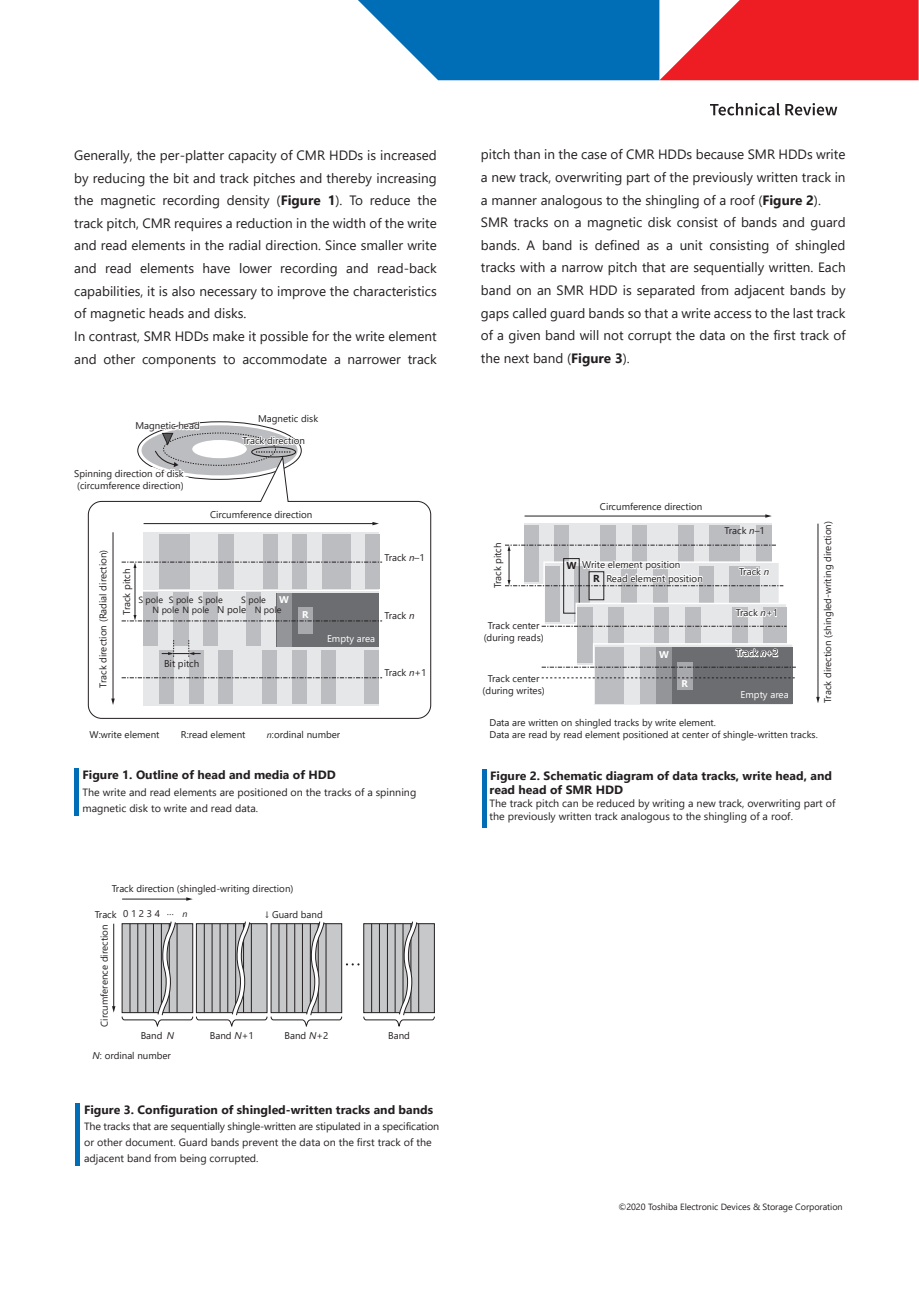
<style>
.page{position:relative;width:919px;height:1289px;background:#fff}
.page>*{position:absolute;margin:0;border:0;box-sizing:border-box;transform-origin:0 0}
.t1{font:13.5px/22.6px "Segoe UI";color:#231f20}
.t2{font:700 12px/14.4px "Segoe UI";color:#231f20}
.t3{font:10.5px/15.8px "Segoe UI";color:#231f20}
.t4{font:700 10.05px "Segoe UI";color:#231f20}
.t5{font:9.75px/12px "Segoe UI";color:#231f20}
.t6{font:9.75px "Segoe UI";color:#fff}
.t7{font:700 9.75px "Segoe UI";color:#fff}
.t8{font:9px/10.6px "Segoe UI";letter-spacing:-.005em;color:#231f20}
.s1{font-weight:700}
.s2{font-size:9.75px}
.s3{font-style:italic}
.s4{font-style:italic;font-size:9px}
</style>
<div class="page">
<svg style="left:358px;top:0;width:560px;height:80px;background:#806287"></svg>
<svg style="left:710px;top:103px;width:69px;height:12px"></svg>
<svg style="left:785px;top:103px;width:52px;height:12px"></svg>
<hr style="left:76px;top:1103px;width:4px;height:62px;background:#006db7">
<div style="left:141px;top:425px;width:156px;height:50px;background:#bcbdc0;border-radius:50%"></div>
<div style="left:192px;top:440px;width:55px;height:18px;background:#fff;border-radius:50%"></div>
<svg style="left:88px;top:456px;width:343px;height:262px"></svg>
<div style="left:143px;top:591px;width:236px;height:114px;background:#e6e7e9"></div>
<div style="left:143px;top:532px;width:236px;height:58px;background:#e6e7e9"></div>
<div style="left:276px;top:593px;width:102px;height:53px;background:#6c6d70"></div>
<div style="left:159px;top:534px;width:31px;height:55px;background:#bcbdc0"></div>
<div style="left:218px;top:534px;width:15px;height:55px;background:#bcbdc0"></div>
<div style="left:262px;top:534px;width:15px;height:55px;background:#bcbdc0"></div>
<div style="left:292px;top:534px;width:15px;height:55px;background:#bcbdc0"></div>
<div style="left:322px;top:534px;width:15px;height:55px;background:#bcbdc0"></div>
<div style="left:337px;top:534px;width:13px;height:55px;background:#bcbdc0"></div>
<div style="left:365px;top:534px;width:14px;height:55px;background:#bcbdc0"></div>
<div style="left:143px;top:592px;width:15px;height:54px;background:#bcbdc0"></div>
<div style="left:174px;top:592px;width:15px;height:54px;background:#bcbdc0"></div>
<div style="left:203px;top:592px;width:15px;height:54px;background:#bcbdc0"></div>
<div style="left:246px;top:592px;width:15px;height:54px;background:#bcbdc0"></div>
<div style="left:276px;top:593px;width:15px;height:53px;background:#939598"></div>
<div style="left:298px;top:607px;width:15px;height:27px;background:#a8a9ad"></div>
<div style="left:159px;top:650px;width:14px;height:54px;background:#bcbdc0"></div>
<div style="left:189px;top:650px;width:15px;height:54px;background:#bcbdc0"></div>
<div style="left:218px;top:650px;width:15px;height:54px;background:#bcbdc0"></div>
<div style="left:262px;top:650px;width:15px;height:54px;background:#bcbdc0"></div>
<div style="left:291px;top:650px;width:15px;height:54px;background:#bcbdc0"></div>
<div style="left:321px;top:650px;width:15px;height:54px;background:#bcbdc0"></div>
<div style="left:364px;top:650px;width:15px;height:54px;background:#bcbdc0"></div>
<svg style="left:241px;top:434px;width:61px;height:18px"></svg>
<hr style="left:144px;top:523px;width:229px;height:1px;background:#231f20">
<svg style="left:372px;top:522px;width:7px;height:3px"></svg>
<hr style="left:113px;top:532px;width:1px;height:167px;background:#231f20">
<svg style="left:111px;top:698px;width:4px;height:7px"></svg>
<hr style="left:135px;top:567px;width:1px;height:49px;background:#231f20">
<svg style="left:122px;top:562px;width:260px;height:6px"></svg>
<svg style="left:122px;top:615px;width:260px;height:6px"></svg>
<svg style="left:122px;top:677px;width:260px;height:1px"></svg>
<svg style="left:162px;top:640px;width:39px;height:17px"></svg>
<div style="left:251px;top:446px;width:45px;height:11px;border:1px solid #231f20;border-radius:50%"></div>
<svg style="left:88px;top:422px;width:113px;height:73px"></svg>
<div style="left:524px;top:523px;width:247px;height:61px;background:#e6e7e9"></div>
<div style="left:524px;top:525px;width:15px;height:57px;background:#bcbdc0"></div>
<div style="left:554px;top:525px;width:15px;height:57px;background:#bcbdc0"></div>
<div style="left:600px;top:525px;width:16px;height:57px;background:#bcbdc0"></div>
<div style="left:632px;top:525px;width:14px;height:57px;background:#bcbdc0"></div>
<div style="left:678px;top:525px;width:15px;height:57px;background:#bcbdc0"></div>
<div style="left:708px;top:525px;width:31px;height:57px;background:#bcbdc0"></div>
<div style="left:755px;top:525px;width:16px;height:57px;background:#bcbdc0"></div>
<hr style="left:817px;top:523px;width:1px;height:175px;background:#231f20">
<svg style="left:816px;top:697px;width:3px;height:6px"></svg>
<hr style="left:524px;top:515px;width:242px;height:1px;background:#231f20">
<svg style="left:765px;top:514px;width:6px;height:4px"></svg>
<svg style="left:505px;top:545px;width:290px;height:160px"></svg>
<hr style="left:74px;top:768px;width:4px;height:47px;background:#006db7">
<hr style="left:482px;top:769px;width:4px;height:58px;background:#006db7">
<hr style="left:113px;top:923px;width:1px;height:84px;background:#231f20">
<svg style="left:112px;top:1006px;width:3px;height:6px"></svg>
<hr style="left:122px;top:898px;width:65px;height:1px;background:#231f20">
<svg style="left:186px;top:897px;width:7px;height:3px"></svg>
<svg style="left:122px;top:921px;width:313px;height:105px"></svg>
<p class="t1" style="left:74px;top:143px;width:364px">Generally, the per-platter capacity of CMR HDDs is increased by reducing the bit and track pitches and thereby increasing the magnetic recording density (<span class="s1">Figure 1</span>). To reduce the track pitch, CMR requires a reduction in the width of the write and read elements in the radial direction. Since smaller write and read elements have lower recording and read-back capabilities, it is also necessary to improve the characteristics of magnetic heads and disks.<br>In contrast, SMR HDDs make it possible for the write element and other components to accommodate a narrower track</p>
<p class="t5" style="left:135px;top:419px;width:66px">Magnetic head</p>
<p class="t5" style="left:74px;top:466px;width:111px">Spinning direction of disk (circumference direction)</p>
<p class="t5" style="left:258px;top:412px;width:62px">Magnetic disk</p>
<p class="t5" style="left:242px;top:434px;width:64px">Track direction</p>
<p class="t5" style="left:210px;top:507px;width:104px">Circumference direction</p>
<p class="t5" style="left:96px;top:687px;width:139px;rotate:-90deg">Track direction (Radial direction)</p>
<p class="t5" style="left:120px;top:614px;width:47px;rotate:-90deg">Track pitch</p>
<p class="t8" style="left:138px;top:593px;width:86px">S pole S pole S pole</p>
<p class="t8" style="left:152px;top:593px;width:130px;text-indent:89px">S pole<br>N pole N pole <span class="s2">N pole</span> N pole</p>
<p class="t7" style="left:279px;top:590px;width:11px">W</p>
<p class="t7" style="left:302px;top:605px;width:8px">R</p>
<p class="t5" style="left:164px;top:657px;width:37px">Bit pitch</p>
<p class="t5" style="left:384px;top:551px;width:42px">Track <span class="s3">n</span>–1</p>
<p class="t6" style="left:327px;top:629px;width:50px">Empty area</p>
<p class="t5" style="left:384px;top:609px;width:32px">Track <span class="s3">n</span></p>
<p class="t5" style="left:384px;top:666px;width:44px">Track <span class="s3">n</span>+1</p>
<p class="t5" style="left:90px;top:727px;width:71px">W:write element</p>
<p class="t5" style="left:181px;top:727px;width:66px">R:read element</p>
<p class="t5" style="left:267px;top:727px;width:75px"><span class="s4">n</span>:ordinal number</p>
<p class="t2" style="left:82px;top:766px;width:255px">Figure 1. Outline of head and media of HDD</p>
<p class="t3" style="left:82px;top:782px;width:335px;line-height:16.2px">The write and read elements are positioned on the tracks of a spinning magnetic disk to write and read data.</p>
<p class="t5" style="left:112px;top:881px;width:183px">Track direction (shingled-writing direction)</p>
<p class="t5" style="left:123px;top:906px;width:66px">01234 … <span class="s4">n</span></p>
<p class="t5" style="left:265px;top:907px;width:59px">↓ Guard band</p>
<p class="t5" style="left:95px;top:907px;width:23px">Track</p>
<p class="t5" style="left:98px;top:1026px;width:104px;rotate:-90deg">Circumference direction</p>
<p class="t5" style="left:141px;top:1028px;width:35px">Band <span class="s3">N</span></p>
<p class="t5" style="left:210px;top:1028px;width:45px">Band <span class="s3">N</span>+1</p>
<p class="t5" style="left:284px;top:1028px;width:45px">Band <span class="s3">N</span>+2</p>
<p class="t5" style="left:388px;top:1028px;width:23px">Band</p>
<p class="t5" style="left:93px;top:1049px;width:80px"><span class="s3">N</span>: ordinal number</p>
<p class="t2" style="left:84px;top:1101px;width:350px">Figure 3. Configuration of shingled-written tracks and bands</p>
<p class="t3" style="left:84px;top:1117px;width:357px">The tracks that are sequentially shingle-written are stipulated in a specification or other document. Guard bands prevent the data on the first track of the adjacent band from being corrupted.</p>
<p class="t1" style="left:481px;top:142px;width:366px">pitch than in the case of CMR HDDs because SMR HDDs write a new track, overwriting part of the previously written track in a manner analogous to the shingling of a roof (<span class="s1">Figure 2</span>).<br>SMR tracks on a magnetic disk consist of bands and guard bands. A band is defined as a unit consisting of shingled tracks with a narrow pitch that are sequentially written. Each band on an SMR HDD is separated from adjacent bands by gaps called guard bands so that a write access to the last track of a given band will not corrupt the data on the first track of the next band (<span class="s1">Figure 3</span>).</p>
<p class="t5" style="left:491px;top:588px;width:47px;rotate:-90deg">Track pitch</p>
<p class="t5" style="left:483px;top:618px;width:62px;text-align:center">Track center (during reads)</p>
<p class="t5" style="left:482px;top:671px;width:64px;text-align:center">Track center (during writes)</p>
<p class="t5" style="left:600px;top:500px;width:104px">Circumference direction</p>
<p class="t5" style="left:606px;top:557px;width:98px;line-height:13.4px;text-indent:-24px">Write element position<br>Read element position</p>
<p class="t4" style="left:566px;top:556px;width:12px">W</p>
<p class="t4" style="left:593px;top:569px;width:8px">R</p>
<p class="t7" style="left:659px;top:645px;width:11px">W</p>
<p class="t7" style="left:681px;top:674px;width:8px">R</p>
<p class="t5" style="left:724px;top:523px;width:42px">Track <span class="s3">n</span>–1</p>
<p class="t5" style="left:739px;top:564px;width:32px">Track <span class="s3">n</span></p>
<p class="t5" style="left:736px;top:606px;width:44px">Track <span class="s3">n</span>+1</p>
<p class="t5" style="left:736px;top:646px;width:44px">Track <span class="s3">n</span>+2</p>
<p class="t6" style="left:740px;top:685px;width:50px">Empty area</p>
<p class="t5" style="left:820px;top:703px;width:183px;rotate:-90deg">Track direction (shingled-writing direction)</p>
<p class="t5" style="left:489px;top:716px;width:330px">Data are written on shingled tracks by write element.<br>Data are read by read element positioned at center of shingle-written tracks.</p>
<p class="t2" style="left:489px;top:767px;width:344px">Figure 2. Schematic diagram of data tracks, write head, and read head of SMR HDD</p>
<p class="t3" style="left:489px;top:796px;width:347px;line-height:12.6px">The track pitch can be reduced by writing a new track, overwriting part of the previously written track analogous to the shingling of a roof.</p>
<p class="t8" style="left:618px;top:1200px;width:226px">©2020 Toshiba Electronic Devices &amp; Storage Corporation</p>
</div>
